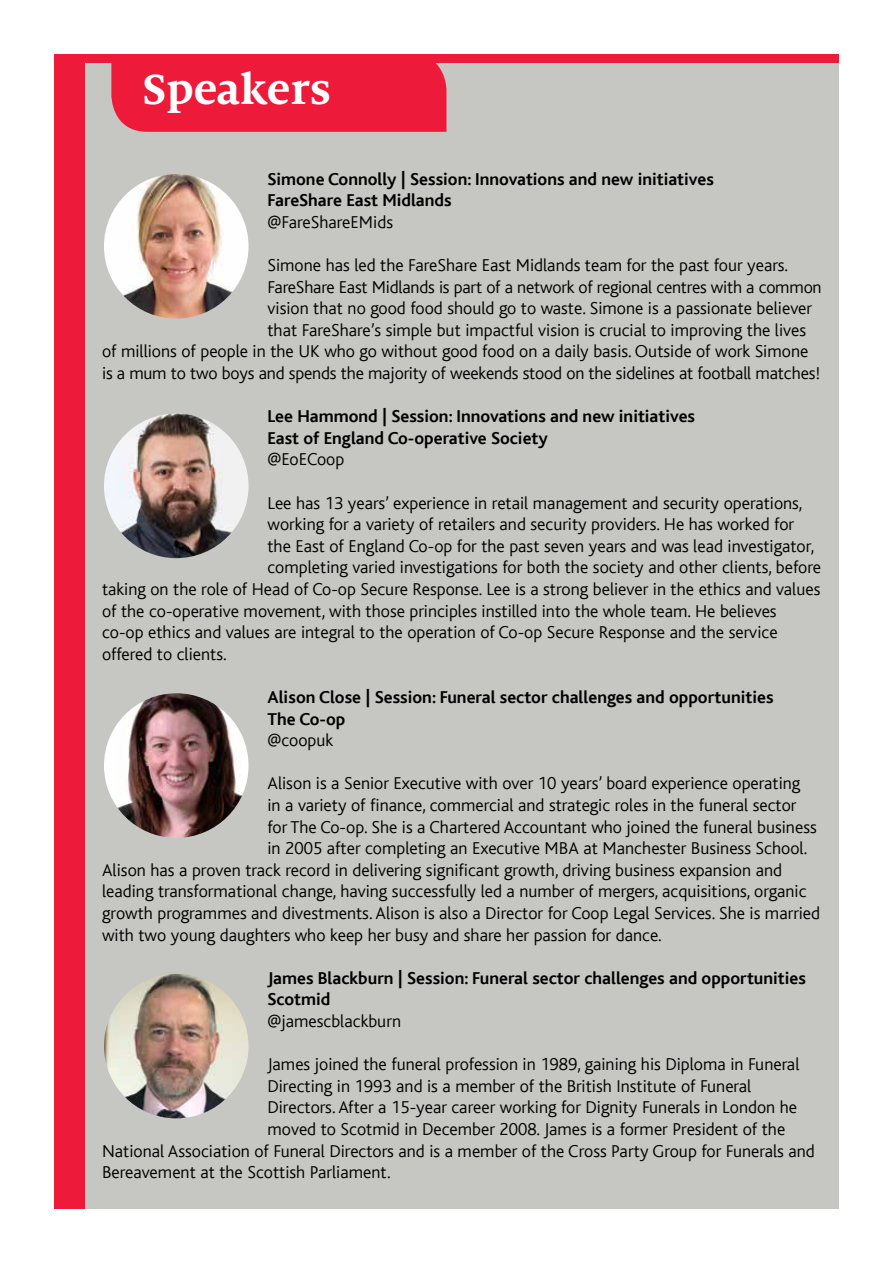
<style>
.page{position:relative;width:893px;height:1263px;background:#fff}
.page>*{position:absolute;margin:0;border:0;box-sizing:border-box;transform-origin:0 0}
.t1{font:700 46.5px "Milo Serif OT";color:#fff}
.t2{font:300 18px "Bliss";color:#000}
.t3{font:700 18px/21.6px "Bliss";color:#000}
</style>
<div class="page">
<div style="left:54px;top:54px;width:785px;height:1155px;background:#ed1a39"></div>
<div style="left:85px;top:64px;width:754px;height:1145px;background:#c6c6c2"></div>
<img style="left:104px;top:174px;width:145px;height:145px;border-radius:72px">
<div style="left:111px;top:63px;width:335px;height:69px;background:#ed1a39"></div>
<img style="left:104px;top:414px;width:145px;height:144px;border-radius:72px">
<img style="left:104px;top:693px;width:145px;height:145px;border-radius:72px">
<img style="left:104px;top:974px;width:145px;height:144px;border-radius:72px">
<h1 class="t1" style="left:85px;top:64px;width:188px">Satu day</h1>
<h1 class="t1" style="left:142px;top:64px;width:190px">Speakers</h1>
<h1 class="t1" style="left:166px;top:64px;width:164px">aturday</h1>
<h1 class="t1" style="left:85px;top:64px;width:250px">Programme</h1>
<p class="t3" style="left:267px;top:168px;width:448px">Simone Connolly | Session: Innovations and new initiatives<br>FareShare East Midlands</p>
<p class="t2" style="left:267px;top:212px;width:127px">@FareShareEMids</p>
<p class="t2" style="left:267px;top:256px;width:522px">Simone has led the FareShare East Midlands team for the past four years.</p>
<p class="t2" style="left:267px;top:277px;width:556px">FareShare East Midlands is part of a network of regional centres with a common</p>
<p class="t2" style="left:267px;top:299px;width:546px">vision that no good food should go to waste. Simone is a passionate believer</p>
<p class="t2" style="left:267px;top:320px;width:540px">that FareShare’s simple but impactful vision is crucial to improving the lives</p>
<p class="t2" style="left:102px;top:342px;width:708px">of millions of people in the UK who go without good food on a daily basis. Outside of work Simone</p>
<p class="t2" style="left:102px;top:364px;width:720px">is a mum to two boys and spends the majority of weekends stood on the sidelines at football matches!</p>
<p class="t3" style="left:267px;top:406px;width:429px">Lee Hammond | Session: Innovations and new initiatives<br>East of England Co-operative Society</p>
<p class="t2" style="left:267px;top:450px;width:78px">@EoECoop</p>
<p class="t2" style="left:267px;top:493px;width:537px">Lee has 13 years’ experience in retail management and security operations,</p>
<p class="t2" style="left:267px;top:515px;width:528px">working for a variety of retailers and security providers. He has worked for</p>
<p class="t2" style="left:267px;top:536px;width:548px">the East of England Co-op for the past seven years and was lead investigator,</p>
<p class="t2" style="left:267px;top:558px;width:555px">completing varied investigations for both the society and other clients, before</p>
<p class="t2" style="left:102px;top:580px;width:720px">taking on the role of Head of Co-op Secure Response. Lee is a strong believer in the ethics and values</p>
<p class="t2" style="left:102px;top:601px;width:676px">of the co-operative movement, with those principles instilled into the whole team. He believes</p>
<p class="t2" style="left:102px;top:623px;width:677px">co-op ethics and values are integral to the operation of Co-op Secure Response and the service</p>
<p class="t2" style="left:102px;top:644px;width:126px">offered to clients.</p>
<p class="t3" style="left:267px;top:687px;width:508px">Alison Close | Session: Funeral sector challenges and opportunities<br>The Co-op</p>
<p class="t2" style="left:267px;top:731px;width:67px">@coopuk</p>
<p class="t2" style="left:267px;top:774px;width:534px">Alison is a Senior Executive with over 10 years’ board experience operating</p>
<p class="t2" style="left:267px;top:796px;width:531px">in a variety of finance, commercial and strategic roles in the funeral sector</p>
<p class="t2" style="left:267px;top:817px;width:551px">for The Co-op. She is a Chartered Accountant who joined the funeral business</p>
<p class="t2" style="left:267px;top:839px;width:541px">in 2005 after completing an Executive MBA at Manchester Business School.</p>
<p class="t2" style="left:102px;top:860px;width:681px">Alison has a proven track record in delivering significant growth, driving business expansion and</p>
<p class="t2" style="left:102px;top:882px;width:706px">leading transformational change, having successfully led a number of mergers, acquisitions, organic</p>
<p class="t2" style="left:102px;top:904px;width:720px">growth programmes and divestments. Alison is also a Director for Coop Legal Services. She is married</p>
<p class="t2" style="left:102px;top:925px;width:561px">with two young daughters who keep her busy and share her passion for dance.</p>
<p class="t3" style="left:267px;top:967px;width:540px">James Blackburn | Session: Funeral sector challenges and opportunities<br>Scotmid</p>
<p class="t2" style="left:267px;top:1012px;width:135px">@jamescblackburn</p>
<p class="t2" style="left:267px;top:1055px;width:533px">James joined the funeral profession in 1989, gaining his Diploma in Funeral</p>
<p class="t2" style="left:267px;top:1076px;width:485px">Directing in 1993 and is a member of the British Institute of Funeral</p>
<p class="t2" style="left:267px;top:1098px;width:531px">Directors. After a 15-year career working for Dignity Funerals in London he</p>
<p class="t2" style="left:267px;top:1120px;width:519px">moved to Scotmid in December 2008. James is a former President of the</p>
<p class="t2" style="left:102px;top:1141px;width:714px">National Association of Funeral Directors and is a member of the Cross Party Group for Funerals and</p>
<p class="t2" style="left:102px;top:1163px;width:290px">Bereavement at the Scottish Parliament.</p>
</div>
